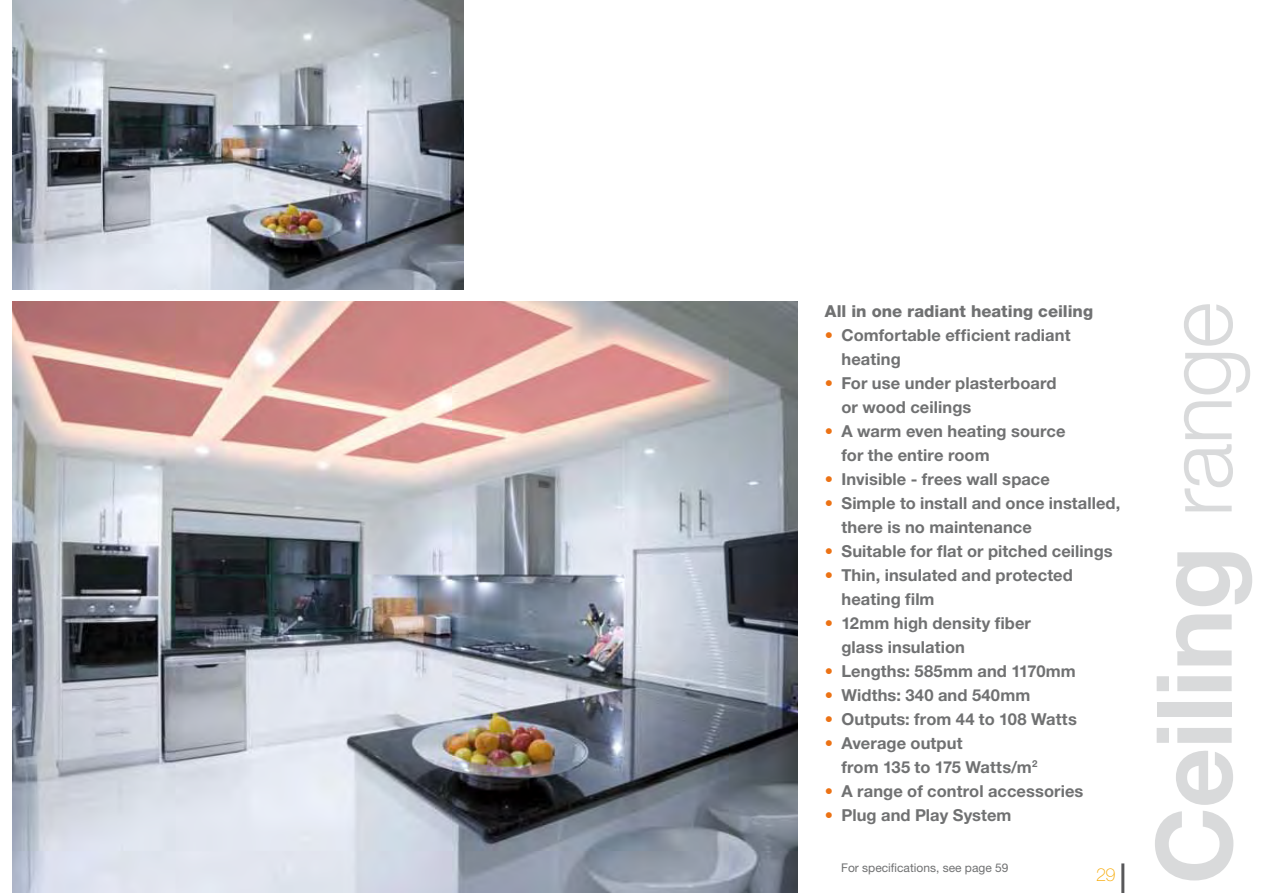
<style>
.page{position:relative;width:1263px;height:893px;background:#fff}
.page>*{position:absolute;margin:0;border:0;box-sizing:border-box;transform-origin:0 0}
.t1{font:700 105px "Helvetica Neue LT Std";letter-spacing:-.01em;color:#d9dadb}
.t2{font:100 18px "Helvetica Neue LT Std";color:#f7a800}
.t3{font:700 16.5px/24px "Helvetica Neue LT Std";letter-spacing:.005em;color:#707172}
.t4{font:800 16.5px "Helvetica Neue LT Std";color:#707172}
.t5{font:12px "Helvetica Neue LT Std";color:#707172}
.s1{font-weight:500;color:#ec7214}
.s2{font-weight:300;font-size:90px}
</style>
<div class="page">
<img style="left:13px;top:0;width:450px;height:289px">
<img style="left:13px;top:302px;width:784px;height:591px">
<hr style="left:1121px;top:863px;width:3px;height:30px;background:#58585a">
<p class="t4" style="left:825px;top:301px;width:270px">All in one radiant heating ceiling</p>
<p class="t3" style="left:841px;top:323px;width:230px;text-indent:-16px"><span class="s1">•</span> Comfortable efficient radiant heating</p>
<p class="t3" style="left:841px;top:371px;width:217px;text-indent:-16px"><span class="s1">•</span> For use under plasterboard or wood ceilings</p>
<p class="t3" style="left:841px;top:419px;width:226px;text-indent:-16px"><span class="s1">•</span> A warm even heating source for the entire room</p>
<p class="t3" style="left:825px;top:467px;width:226px"><span class="s1">•</span> Invisible - frees wall space</p>
<p class="t3" style="left:841px;top:491px;width:280px;text-indent:-16px"><span class="s1">•</span> Simple to install and once installed, there is no maintenance</p>
<p class="t3" style="left:825px;top:539px;width:289px"><span class="s1">•</span> Suitable for flat or pitched ceilings</p>
<p class="t3" style="left:841px;top:563px;width:233px;text-indent:-16px"><span class="s1">•</span> Thin, insulated and protected heating film</p>
<p class="t3" style="left:841px;top:611px;width:191px;text-indent:-16px"><span class="s1">•</span> 12mm high density fiber glass insulation</p>
<p class="t3" style="left:825px;top:659px;width:252px"><span class="s1">•</span> Lengths: 585mm and 1170mm</p>
<p class="t3" style="left:825px;top:683px;width:207px"><span class="s1">•</span> Widths: 340 and 540mm</p>
<p class="t3" style="left:825px;top:707px;width:253px"><span class="s1">•</span> Outputs: from 44 to 108 Watts</p>
<p class="t3" style="left:841px;top:731px;width:197px;text-indent:-16px"><span class="s1">•</span> Average output<br>from 135 to 175 Watts/m<sup>2</sup></p>
<p class="t3" style="left:825px;top:779px;width:260px"><span class="s1">•</span> A range of control accessories</p>
<p class="t3" style="left:825px;top:803px;width:188px"><span class="s1">•</span> Plug and Play System</p>
<p class="t5" style="left:841px;top:861px;width:169px">For specifications, see page 59</p>
<p class="t2" style="left:1096px;top:864px;width:21px">29</p>
<h1 class="t1" style="left:1129px;top:884px;width:584px;rotate:-90deg">Ceiling <span class="s2">range</span></h1>
</div>
